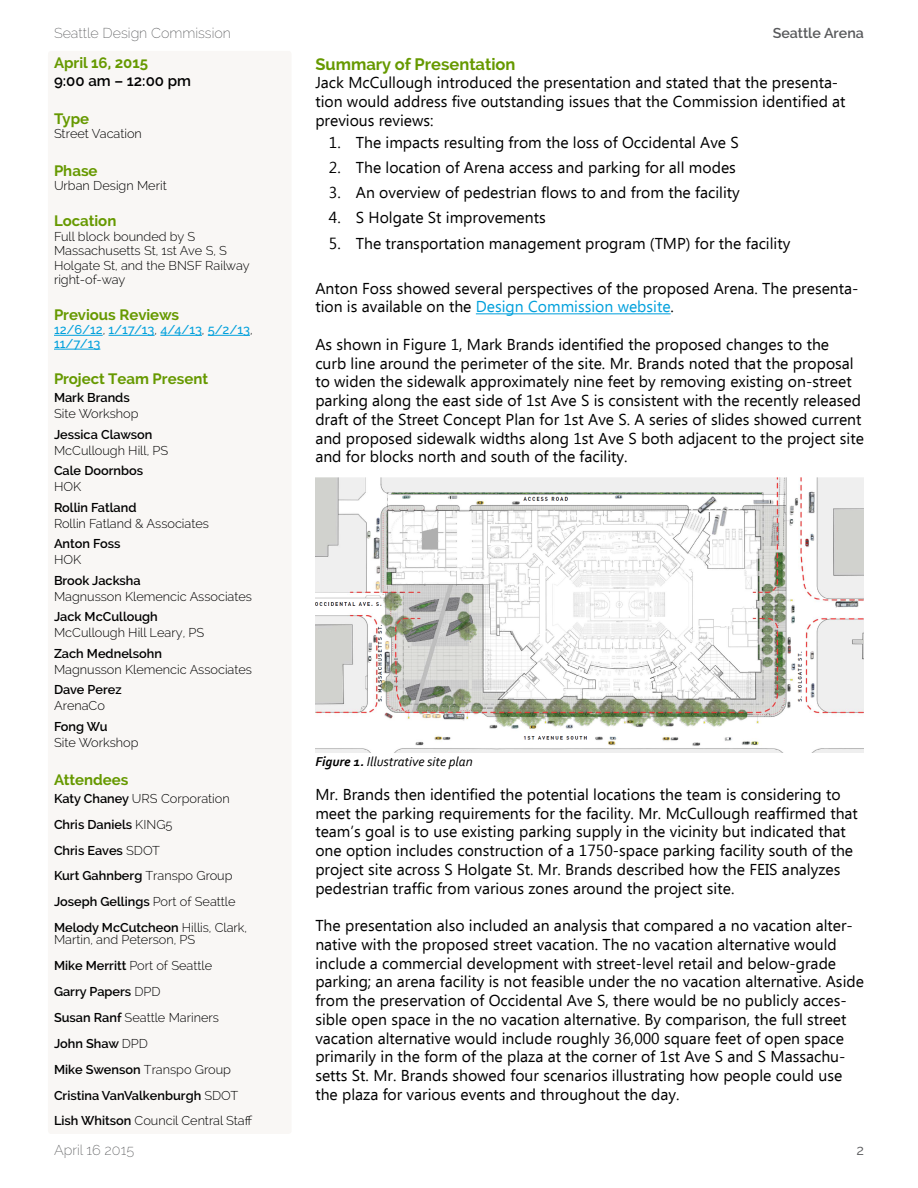
<style>
.page{position:relative;width:918px;height:1188px;background:#fff}
.page>*{position:absolute;margin:0;border:0;box-sizing:border-box;transform-origin:0 0}
.t1{font:700 16.5px "Raleway";color:#690}
.t2{font:15.75px/18.8px "Ebrima";color:#000}
.t3{font:700 15px "Raleway";color:#690}
.t4{font:600 15px "Raleway";color:#000}
.t5{font:200 14.25px "Raleway";color:#58595b}
.t6{font:600 14.25px "Raleway";color:#58595b}
.t7{font:14.25px "Raleway";color:#58595b}
.t8{font:italic 13.5px "Corbel";color:#000}
.t9{font:300 12.75px/25.8px "Raleway";color:#000}
.t10{font:600 12.75px/25.8px "Raleway";color:#000}
.t11{font:500 12.75px/13.8px "Raleway";color:#00a0dc}
.s1{font-weight:300;color:#000}
.s2{font-weight:300}
.s3{font-weight:600}
.s4{color:#00a0dc}
.s5{font-weight:700}
</style>
<div class="page">
<div style="left:48px;top:51px;width:244px;height:1083px;background:#f9f7f5;border-radius:3px"></div>
<hr style="left:476px;top:313px;width:195px;height:1px;background:#00a0dc">
<hr style="left:54px;top:335px;width:49px;height:1px;background:#00a0dc">
<hr style="left:109px;top:335px;width:46px;height:1px;background:#00a0dc">
<hr style="left:160px;top:335px;width:42px;height:1px;background:#00a0dc">
<hr style="left:208px;top:335px;width:42px;height:1px;background:#00a0dc">
<hr style="left:54px;top:349px;width:46px;height:1px;background:#00a0dc">
<img style="left:315px;top:477px;width:549px;height:276px">
<p class="t5" style="left:54px;top:25px;width:179px">Seattle Design Commission</p>
<p class="t6" style="left:773px;top:25px;width:93px">Seattle Arena</p>
<p class="t3" style="left:54px;top:54px;width:96px">April 16, 2015</p>
<p class="t4" style="left:54px;top:73px;width:139px">9:00 am – 12:00 pm</p>
<p class="t3" style="left:54px;top:111px;width:37px">Type</p>
<p class="t9" style="left:54px;top:121px;width:89px">Street Vacation</p>
<p class="t3" style="left:54px;top:162px;width:45px">Phase</p>
<p class="t9" style="left:54px;top:173px;width:114px">Urban Design Merit</p>
<p class="t3" style="left:54px;top:212px;width:64px">Location</p>
<p class="t9" style="left:54px;top:229px;width:197px;line-height:14.5px">Full block bounded by S<br>Massachusetts St, 1st Ave S, S<br>Holgate St, and the BNSF Railway right-of-way</p>
<p class="t3" style="left:54px;top:306px;width:127px">Previous Reviews</p>
<p class="t11" style="left:54px;top:323px;width:200px">12/6/12<span class="s1">,</span> 1/17/13<span class="s1">,</span> 4/4/13<span class="s1">,</span> 5/2/13<span class="s1">,<br></span>11/7/13</p>
<p class="t3" style="left:54px;top:370px;width:156px">Project Team Present</p>
<p class="t10" style="left:54px;top:385px;width:77px">Mark Brands</p>
<p class="t9" style="left:54px;top:401px;width:86px">Site Workshop</p>
<p class="t10" style="left:54px;top:421px;width:100px">Jessica Clawson</p>
<p class="t9" style="left:54px;top:437px;width:116px">McCullough Hill, PS</p>
<p class="t10" style="left:54px;top:458px;width:91px">Cale Doornbos</p>
<p class="t9" style="left:54px;top:474px;width:29px">HOK</p>
<p class="t10" style="left:54px;top:494px;width:84px">Rollin Fatland</p>
<p class="t9" style="left:54px;top:510px;width:157px">Rollin Fatland &amp; Associates</p>
<p class="t10" style="left:54px;top:531px;width:68px">Anton Foss</p>
<p class="t9" style="left:54px;top:547px;width:29px">HOK</p>
<p class="t10" style="left:54px;top:567px;width:88px">Brook Jacksha</p>
<p class="t9" style="left:54px;top:583px;width:200px">Magnusson Klemencic Associates</p>
<p class="t10" style="left:54px;top:604px;width:105px">Jack McCullough</p>
<p class="t9" style="left:54px;top:620px;width:152px">McCullough Hill Leary, PS</p>
<p class="t10" style="left:54px;top:640px;width:109px">Zach Mednelsohn</p>
<p class="t9" style="left:54px;top:656px;width:200px">Magnusson Klemencic Associates</p>
<p class="t10" style="left:54px;top:677px;width:69px">Dave Perez</p>
<p class="t9" style="left:54px;top:693px;width:53px">ArenaCo</p>
<p class="t10" style="left:54px;top:713px;width:55px">Fong Wu</p>
<p class="t9" style="left:54px;top:729px;width:86px">Site Workshop</p>
<p class="t3" style="left:54px;top:771px;width:76px">Attendees</p>
<p class="t10" style="left:54px;top:786px;width:195px">Katy Chaney <span class="s2">URS Corporation<br></span>Chris Daniels <span class="s2">KING5<br></span>Chris Eaves <span class="s2">SDOT<br></span>Kurt Gahnberg <span class="s2">Transpo Group<br></span>Joseph Gellings <span class="s2">Port of Seattle<br></span>Melody McCutcheon <span class="s2">Hillis, Clark,</span></p>
<p class="t9" style="left:54px;top:927px;width:200px">Martin, and Peterson, PS<br><span class="s3">Mike Merritt</span> Port of Seattle<br><span class="s3">Garry Papers</span> DPD<br><span class="s3">Susan Ranf</span> Seattle Mariners<br><span class="s3">John Shaw</span> DPD<br><span class="s3">Mike Swenson</span> Transpo Group<br><span class="s3">Cristina VanValkenburgh</span> SDOT<br><span class="s3">Lish Whitson</span> Council Central Staff</p>
<p class="t5" style="left:54px;top:1142px;width:82px">April 16 2015</p>
<p class="t1" style="left:315px;top:54px;width:202px">Summary of Presentation</p>
<p class="t2" style="left:315px;top:74px;width:532px">Jack McCullough introduced the presentation and stated that the presenta&shy;tion would address five outstanding issues that the Commission identified at previous reviews:</p>
<p class="t2" style="left:329px;top:134px;width:412px">1. The impacts resulting from the loss of Occidental Ave S</p>
<p class="t2" style="left:329px;top:159px;width:409px">2. The location of Arena access and parking for all modes</p>
<p class="t2" style="left:329px;top:184px;width:412px">3. An overview of pedestrian flows to and from the facility</p>
<p class="t2" style="left:329px;top:210px;width:218px">4. S Holgate St improvements</p>
<p class="t2" style="left:329px;top:235px;width:463px">5. The transportation management program (TMP) for the facility</p>
<p class="t2" style="left:315px;top:280px;width:545px">Anton Foss showed several perspectives of the proposed Arena. The presenta&shy;tion is available on the <span class="s4">Design Commission website</span>.</p>
<p class="t2" style="left:315px;top:336px;width:550px">As shown in Figure 1, Mark Brands identified the proposed changes to the curb line around the perimeter of the site. Mr. Brands noted that the proposal to widen the sidewalk approximately nine feet by removing existing on-street parking along the east side of 1st Ave S is consistent with the recently released draft of the Street Concept Plan for 1st Ave S. A series of slides showed current and proposed sidewalk widths along 1st Ave S both adjacent to the project site and for blocks north and south of the facility.</p>
<p class="t8" style="left:315px;top:753px;width:159px"><span class="s5">Figure 1.</span> Illustrative site plan</p>
<p class="t2" style="left:315px;top:786px;width:544px">Mr. Brands then identified the potential locations the team is considering to meet the parking requirements for the facility. Mr. McCullough reaffirmed that team’s goal is to use existing parking supply in the vicinity but indicated that one option includes construction of a 1750-space parking facility south of the project site across S Holgate St. Mr. Brands described how the FEIS analyzes pedestrian traffic from various zones around the project site.</p>
<p class="t2" style="left:315px;top:917px;width:550px">The presentation also included an analysis that compared a no vacation alter&shy;native with the proposed street vacation. The no vacation alternative would include a commercial development with street-level retail and below-grade parking; an arena facility is not feasible under the no vacation alternative. Aside from the preservation of Occidental Ave S, there would be no publicly acces&shy;sible open space in the no vacation alternative. By comparison, the full street vacation alternative would include roughly 36,000 square feet of open space primarily in the form of the plaza at the corner of 1st Ave S and S Massachu&shy;setts St. Mr. Brands showed four scenarios illustrating how people could use the plaza for various events and throughout the day.</p>
<p class="t7" style="left:856px;top:1142px;width:9px">2</p>
</div>
